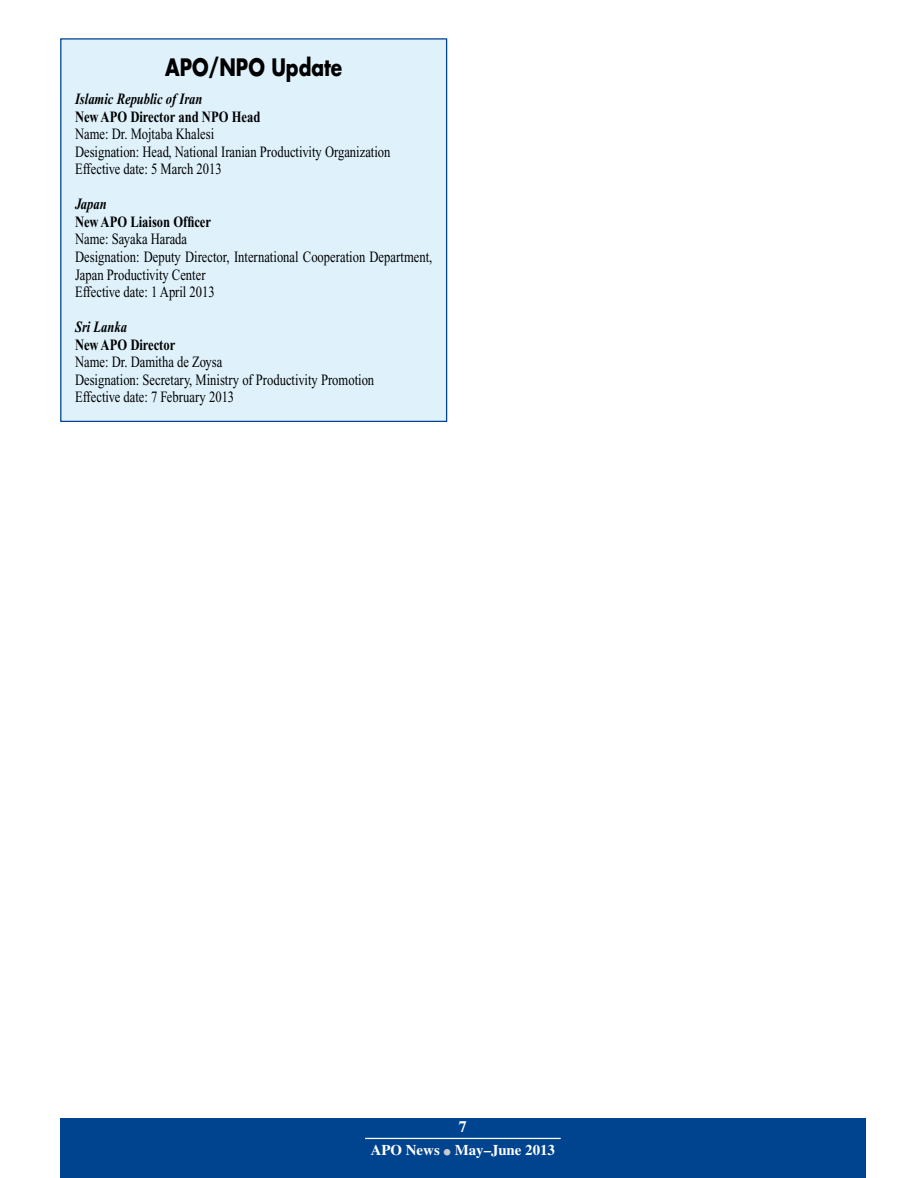
<style>
.page{position:relative;width:906px;height:1178px;background:#fff}
.page>*{position:absolute;margin:0;border:0;box-sizing:border-box;transform-origin:0 0}
.t1{font:700 23.4px "Futura";color:#000;scale:.8 1}
.t2{font:700 15.9px "Times";color:#fff}
.t3{font:15.75px/17.5px "Times New Roman";color:#000;scale:.8 1}
.t4{font:700 15.75px "Times New Roman";color:#000;scale:.8 1}
.t5{font:italic 700 15.75px "Times New Roman";color:#000;scale:.8 1}
.t6{font:700 14.85px "Times";color:#fff}
.s1{font-family:"Ryumin";font-weight:300;font-size:7.5px;color:#c9caca}
</style>
<div class="page">
<div style="left:60px;top:1119px;width:805px;height:59px;background:#00438e"></div>
<hr style="left:365px;top:1138px;width:196px;height:1px;background:#fff">
<div style="left:60px;top:38px;width:387px;height:384px;background:#dff2fc;border:1px solid #00438e"></div>
<h1 class="t1" style="left:165px;top:51px;width:223px">APO/NPO Update</h1>
<p class="t5" style="left:75px;top:90px;width:161px">Islamic Republic of Iran</p>
<p class="t4" style="left:75px;top:108px;width:233px">New APO Director and NPO Head</p>
<p class="t3" style="left:75px;top:125px;width:396px">Name: Dr. Mojtaba Khalesi<br>Designation: Head, National Iranian Productivity Organization<br>Effective date: 5 March 2013</p>
<p class="t5" style="left:75px;top:196px;width:41px">Japan</p>
<p class="t4" style="left:75px;top:213px;width:172px">New APO Liaison Officer</p>
<p class="t3" style="left:75px;top:230px;width:448px">Name: Sayaka Harada<br>Designation: Deputy Director, International Cooperation Department, Japan Productivity Center<br>Effective date: 1 April 2013</p>
<p class="t5" style="left:75px;top:318px;width:67px">Sri Lanka</p>
<p class="t4" style="left:75px;top:336px;width:127px">New APO Director</p>
<p class="t3" style="left:75px;top:353px;width:375px">Name: Dr. Damitha de Zoysa<br>Designation: Secretary, Ministry of Productivity Promotion<br>Effective date: 7 February 2013</p>
<p class="t2" style="left:459px;top:1117px;width:9px">7</p>
<p class="t6" style="left:371px;top:1141px;width:186px">APO News <span class="s1">●</span> May–June 2013</p>
</div>
